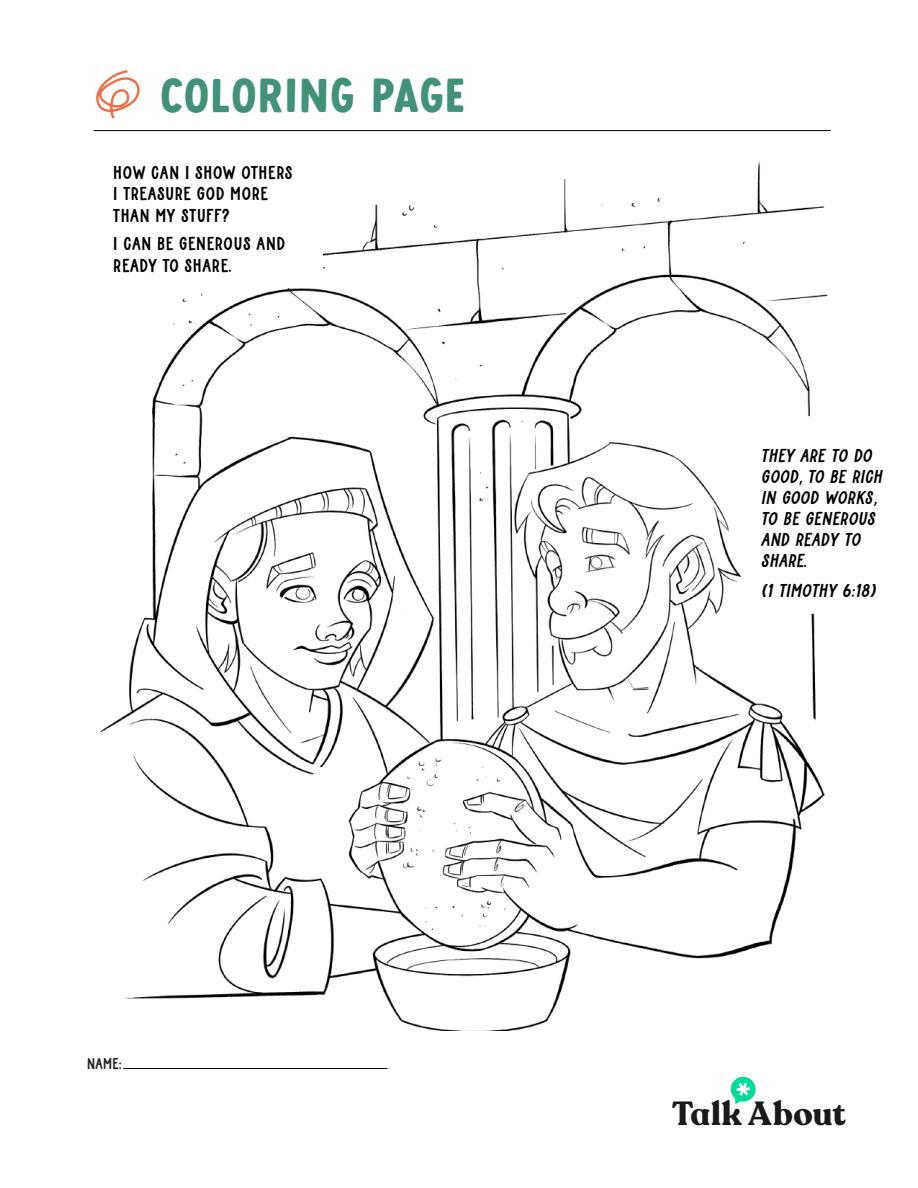
<style>
.page{position:relative;width:918px;height:1188px;background:#fff}
.page>*{position:absolute;margin:0;border:0;box-sizing:border-box;transform-origin:0 0}
.t1{font:49.5px "Motel California";letter-spacing:.005em;color:#41917b}
.t2{font:700 33.15px "Recoleta Alt";letter-spacing:.02em;color:#1a1a1a}
.t3{font:italic 18px/21px "Jungle Giant Print";color:#000}
.t4{font:18px/21.6px "Jungle Giant Print";color:#000}
.t5{font:15px "Jungle Giant Print";color:#231f20}
.s1{font-family:"Myriad Pro";font-style:normal}
</style>
<div class="page">
<img style="left:93px;top:130px;width:738px;height:901px">
<div style="left:93px;top:151px;width:230px;height:137px;background:#fff"></div>
<svg style="left:745px;top:413px;width:86px;height:201px"></svg>
<svg style="left:730px;top:1076px;width:26px;height:28px"></svg>
<hr style="left:123px;top:1068px;width:264px;height:1px;background:#000">
<svg style="left:96px;top:70px;width:44px;height:49px"></svg>
<hr style="left:94px;top:130px;width:737px;height:1px;background:#000">
<h1 class="t1" style="left:160px;top:66px;width:307px">COLORING PAGE</h1>
<p class="t4" style="left:113px;top:161px;width:181px">HOW CAN I SHOW OTHERS<br>I TREASURE GOD MORE<br>THAN MY STUFF?</p>
<p class="t4" style="left:113px;top:233px;width:174px">I CAN BE GENEROUS AND<br>READY TO SHARE.</p>
<p class="t5" style="left:87px;top:1054px;width:36px">NAME:</p>
<p class="t3" style="left:762px;top:444px;width:123px">THEY ARE TO DO<br>GOOD<span class="s1">,</span> TO BE RICH<br>IN GOOD WORKS<span class="s1">,<br></span>TO BE GENEROUS<br>AND READY TO<br>SHARE.</p>
<p class="t3" style="left:762px;top:579px;width:116px">(1 TIMOTHY 6:18)</p>
<h2 class="t2" style="left:672px;top:1093px;width:175px">Talk About</h2>
</div>
